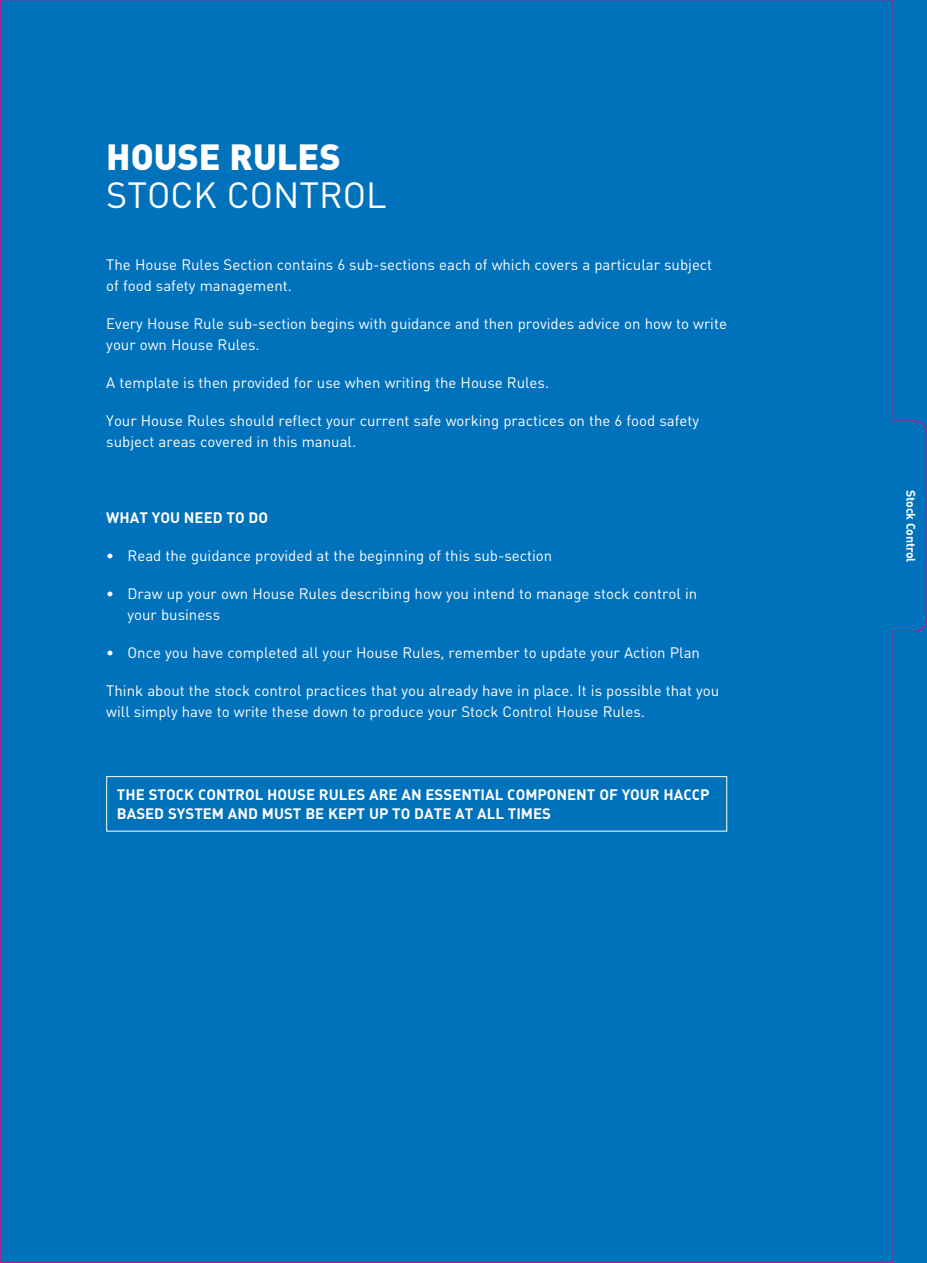
<style>
.page{position:relative;width:927px;height:1263px;background:#0071bb}
.page>*{position:absolute;margin:0;border:0;box-sizing:border-box;transform-origin:0 0}
.t1{font:36px "DIN";color:#fff}
.t2{font:900 36px "DIN";color:#fff}
.t3{font:15px/21px "DIN";color:#fff}
.t4{font:700 15px/19.5px "DIN";color:#fff}
.t5{font:700 12.3px "DIN";letter-spacing:-.025em;color:#fff}
</style>
<div class="page">
<p class="t2" style="left:106px;top:134px;width:236px">HOUSE RULES</p>
<p class="t1" style="left:106px;top:171px;width:282px">STOCK CONTROL</p>
<p class="t3" style="left:106px;top:253px;width:607px">The House Rules Section contains 6 sub-sections each of which covers a particular subject of food safety management.</p>
<p class="t3" style="left:106px;top:312px;width:622px">Every House Rule sub-section begins with guidance and then provides advice on how to write your own House Rules.</p>
<p class="t3" style="left:106px;top:371px;width:444px">A template is then provided for use when writing the House Rules.</p>
<p class="t3" style="left:106px;top:409px;width:594px">Your House Rules should reflect your current safe working practices on the 6 food safety subject areas covered in this manual.</p>
<p class="t4" style="left:106px;top:507px;width:163px">WHAT YOU NEED TO DO</p>
<p class="t3" style="left:106px;top:544px;width:448px">• Read the guidance provided at the beginning of this sub-section</p>
<p class="t3" style="left:128px;top:582px;width:571px;text-indent:-21px">• Draw up your own House Rules describing how you intend to manage stock control in your business</p>
<p class="t3" style="left:106px;top:641px;width:595px">• Once you have completed all your House Rules, remember to update your Action Plan</p>
<p class="t3" style="left:106px;top:679px;width:614px">Think about the stock control practices that you already have in place. It is possible that you will simply have to write these down to produce your Stock Control House Rules.</p>
<p class="t4" style="left:117px;top:784px;width:594px">THE STOCK CONTROL HOUSE RULES ARE AN ESSENTIAL COMPONENT OF YOUR HACCP<br>BASED SYSTEM AND MUST BE KEPT UP TO DATE AT ALL TIMES</p>
<p class="t5" style="left:919px;top:490px;width:74px;rotate:90deg">Stock Control</p>
</div>
